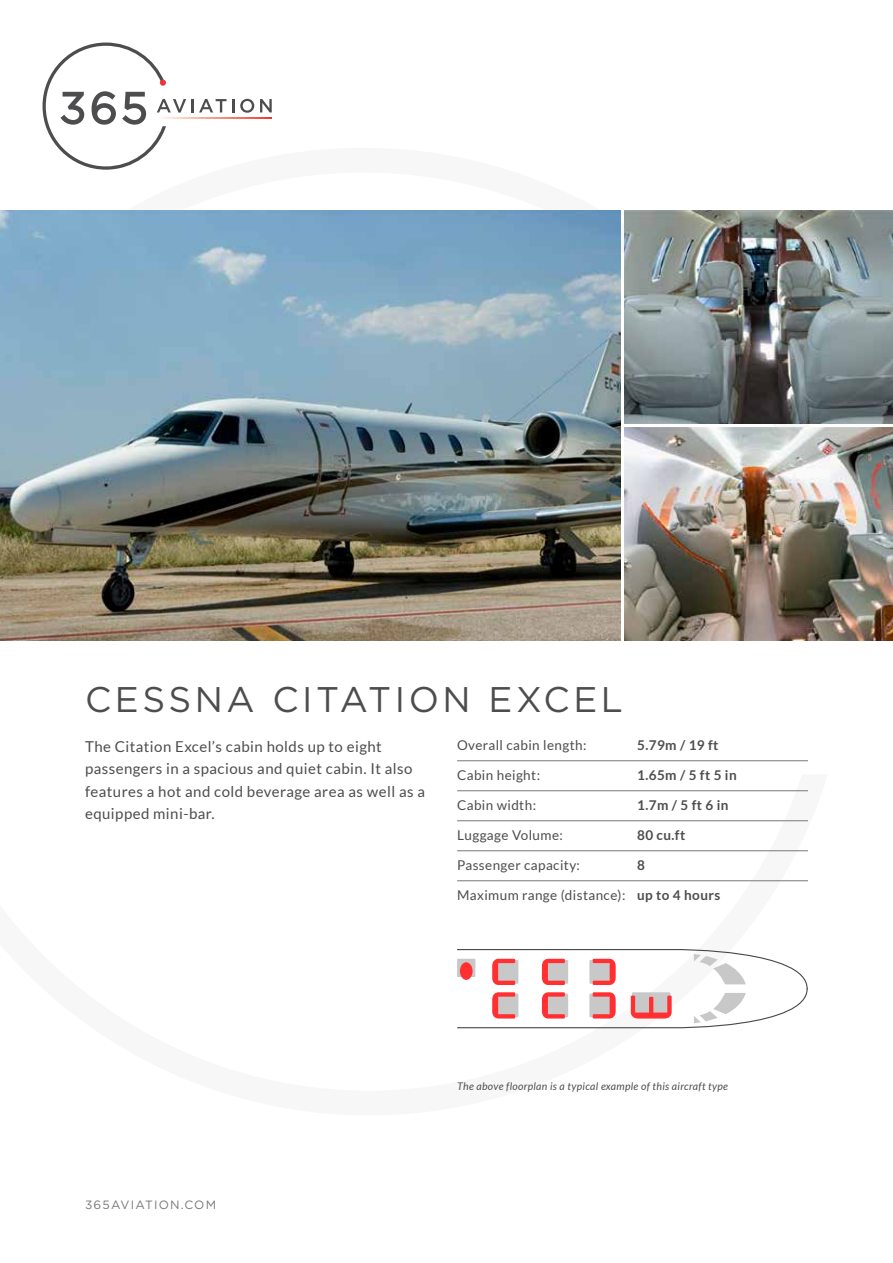
<style>
.page{position:relative;width:893px;height:1263px;background:#fff}
.page>*{position:absolute;margin:0;border:0;box-sizing:border-box;transform-origin:0 0}
.t1{font:35.7px "Gotham";letter-spacing:.1em;color:#4d4d4f}
.t2{font:15px/22.5px "Lato";letter-spacing:.03em;color:#4d4d4f}
.t3{font:13.5px "Lato";letter-spacing:.03em;color:#4d4d4f}
.t4{font:700 13.5px "Lato";letter-spacing:.03em;color:#4d4d4f}
.t5{font:12px "Gotham";letter-spacing:.1em;color:#77787b}
.t6{font:italic 10.5px "Lato";letter-spacing:.03em;color:#4d4d4f}
.s1{font-weight:700}
</style>
<div class="page">
<svg style="left:771px;top:420px;width:47px;height:47px"></svg>
<svg style="left:260px;top:99px;width:12px;height:13px"></svg>
<svg style="left:240px;top:99px;width:14px;height:14px"></svg>
<svg style="left:232px;top:99px;width:2px;height:13px"></svg>
<svg style="left:226px;top:117px;width:46px;height:2px"></svg>
<svg style="left:43px;top:43px;width:183px;height:127px"></svg>
<hr style="left:457px;top:760px;width:351px;height:1px;background:#77787b">
<hr style="left:457px;top:790px;width:351px;height:1px;background:#77787b">
<hr style="left:457px;top:820px;width:351px;height:1px;background:#77787b">
<hr style="left:457px;top:850px;width:351px;height:1px;background:#77787b">
<hr style="left:457px;top:880px;width:351px;height:1px;background:#77787b">
<svg style="left:457px;top:949px;width:351px;height:80px"></svg>
<img style="left:0;top:210px;width:621px;height:431px">
<img style="left:625px;top:210px;width:268px;height:213px">
<img style="left:625px;top:428px;width:268px;height:213px">
<h1 class="t1" style="left:85px;top:679px;width:539px">CESSNA CITATION EXCEL</h1>
<p class="t2" style="left:85px;top:735px;width:341px">The Citation Excel’s cabin holds up to eight passengers in a spacious and quiet cabin. It also features a hot and cold beverage area as well as a equipped mini-bar.</p>
<p class="t3" style="left:457px;top:738px;width:131px">Overall cabin length:</p>
<p class="t4" style="left:637px;top:738px;width:83px">5.79m / 19 ft</p>
<p class="t3" style="left:457px;top:768px;width:84px">Cabin height:</p>
<p class="t4" style="left:637px;top:768px;width:101px">1.65m / 5 ft 5 in</p>
<p class="t3" style="left:457px;top:798px;width:80px">Cabin width:</p>
<p class="t4" style="left:637px;top:798px;width:93px">1.7m / 5 ft 6 in</p>
<p class="t3" style="left:457px;top:828px;width:107px">Luggage Volume:</p>
<p class="t4" style="left:637px;top:828px;width:50px">80 cu.ft</p>
<p class="t3" style="left:457px;top:858px;width:124px">Passenger capacity:</p>
<p class="t4" style="left:637px;top:858px;width:9px">8</p>
<p class="t3" style="left:457px;top:888px;width:265px">Maximum range (distance): <span class="s1">up to 4 hours</span></p>
<p class="t5" style="left:85px;top:1198px;width:133px">365AVIATION.COM</p>
<p class="t6" style="left:457px;top:1080px;width:272px">The above floorplan is a typical example of this aircraft type</p>
</div>
